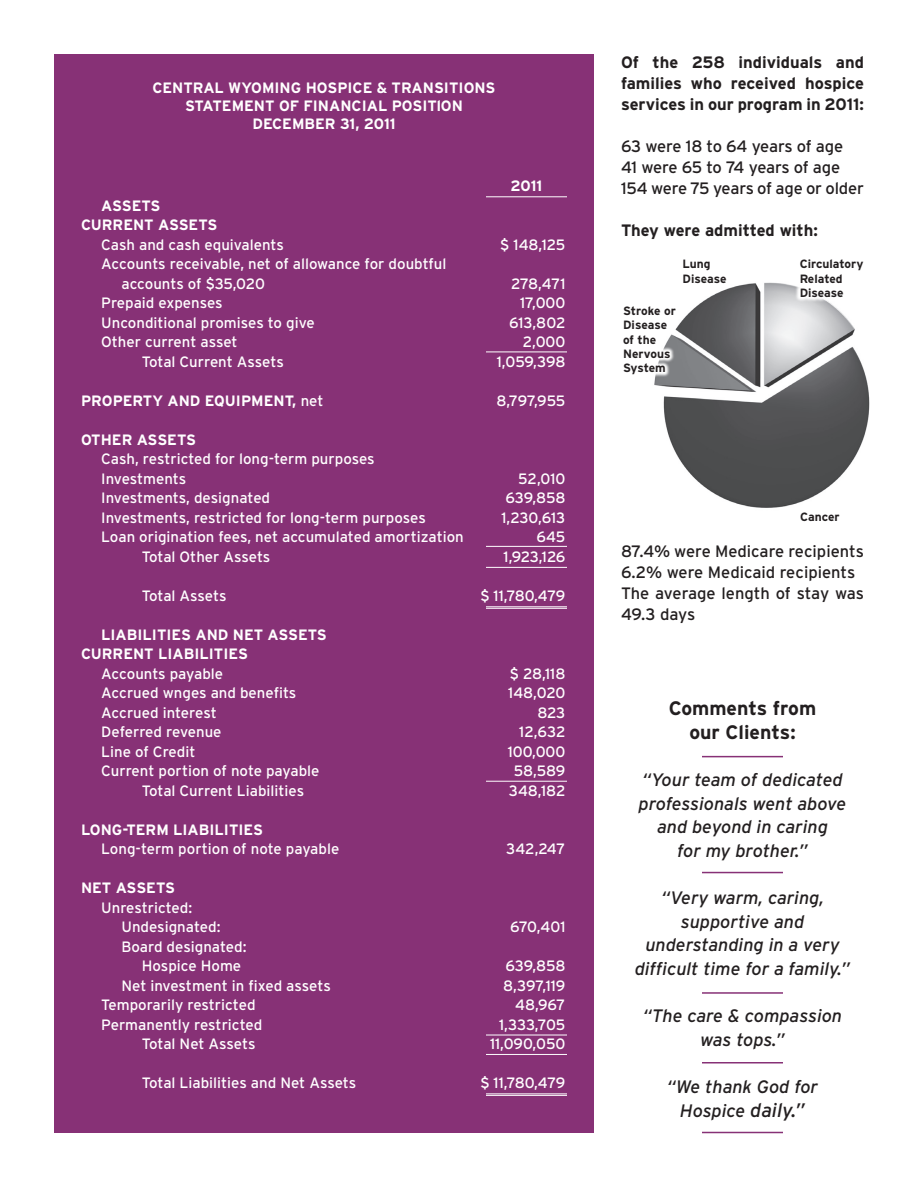
<style>
.page{position:relative;width:918px;height:1188px;background:#fff}
.page>*{position:absolute;margin:0;border:0;box-sizing:border-box;transform-origin:0 0}
.t1{font:700 19.5px/24px "Interstate";color:#231f20;text-align:center}
.t2{font:italic 18px/23.7px "Interstate";color:#231f20;text-align:center}
.t3{font:16.5px/21px "Interstate";letter-spacing:-.01em;color:#231f20}
.t4{font:700 16.5px/21px "Interstate";color:#231f20;text-align:justify}
.t5{font:15px/19.5px "Interstate";color:#fff}
.t6{font:700 15px "Interstate";color:#fff}
.t7{font:700 12px/14.4px "Interstate";color:#231f20}
.s1{font-weight:400}
.s2{font-size:19.5px}
</style>
<div class="page">
<div style="left:55px;top:55px;width:539px;height:1078px;background:#873176"></div>
<hr style="left:486px;top:196px;width:81px;height:1px;background:#fff">
<hr style="left:486px;top:352px;width:81px;height:1px;background:#fff">
<hr style="left:486px;top:546px;width:81px;height:1px;background:#fff">
<hr style="left:486px;top:567px;width:81px;height:1px;background:#fff">
<hr style="left:486px;top:781px;width:81px;height:1px;background:#fff">
<hr style="left:486px;top:1035px;width:81px;height:1px;background:#fff">
<hr style="left:486px;top:1054px;width:81px;height:1px;background:#fff">
<hr style="left:486px;top:606px;width:81px;height:1px;background:#fff">
<hr style="left:486px;top:608px;width:81px;height:1px;background:#fff">
<hr style="left:486px;top:1093px;width:81px;height:1px;background:#fff">
<hr style="left:486px;top:1095px;width:81px;height:1px;background:#fff">
<hr style="left:702px;top:1062px;width:81px;height:2px;background:#873176">
<hr style="left:702px;top:992px;width:81px;height:2px;background:#873176">
<hr style="left:702px;top:872px;width:81px;height:1px;background:#873176">
<hr style="left:702px;top:756px;width:81px;height:1px;background:#873176">
<hr style="left:702px;top:1132px;width:81px;height:1px;background:#873176">
<img style="left:654px;top:282px;width:216px;height:226px">
<div style="left:618px;top:301px;width:62px;height:79px;background:#fff"></div>
<div style="left:678px;top:255px;width:53px;height:33px;background:#fff"></div>
<div style="left:795px;top:255px;width:73px;height:48px;background:#fff"></div>
<div style="left:796px;top:507px;width:48px;height:19px;background:#fff"></div>
<p class="t6" style="left:152px;top:79px;width:345px">CENTRAL WYOMING HOSPICE &amp; TRANSITIONS</p>
<p class="t6" style="left:185px;top:97px;width:279px">STATEMENT OF FINANCIAL POSITlON</p>
<p class="t6" style="left:252px;top:115px;width:145px">DECEMBER 31, 2011</p>
<p class="t6" style="left:511px;top:178px;width:33px">2011</p>
<p class="t6" style="left:101px;top:197px;width:61px">ASSETS</p>
<p class="t6" style="left:81px;top:217px;width:138px">CURRENT ASSETS</p>
<p class="t5" style="left:101px;top:235px;width:184px">Cash and cash equivalents</p>
<p class="t5" style="left:500px;top:235px;width:67px">$ 148,125</p>
<p class="t5" style="left:122px;top:254px;width:326px;text-indent:-20px">Accounts receivable, net of allowance for doubtful accounts of $35,020</p>
<p class="t5" style="left:511px;top:274px;width:56px">278,471</p>
<p class="t5" style="left:101px;top:293px;width:123px">Prepaid expenses</p>
<p class="t5" style="left:520px;top:293px;width:47px">17,000</p>
<p class="t5" style="left:101px;top:313px;width:215px">Unconditional promises to give</p>
<p class="t5" style="left:509px;top:313px;width:58px">613,802</p>
<p class="t5" style="left:101px;top:332px;width:138px">Other current asset</p>
<p class="t5" style="left:523px;top:332px;width:44px">2,000</p>
<p class="t5" style="left:142px;top:352px;width:144px">Total Current Assets</p>
<p class="t5" style="left:497px;top:352px;width:70px">1,059,398</p>
<p class="t6" style="left:81px;top:392px;width:244px">PROPERTY AND EQUIPMENT, <span class="s1">net</span></p>
<p class="t5" style="left:496px;top:391px;width:71px">8,797,955</p>
<p class="t6" style="left:81px;top:431px;width:117px">OTHER ASSETS</p>
<p class="t5" style="left:101px;top:449px;width:275px">Cash, restricted for long-term purposes</p>
<p class="t5" style="left:101px;top:469px;width:87px">Investments</p>
<p class="t5" style="left:518px;top:469px;width:49px">52,010</p>
<p class="t5" style="left:101px;top:488px;width:170px">Investments, designated</p>
<p class="t5" style="left:505px;top:488px;width:62px">639,858</p>
<p class="t5" style="left:101px;top:508px;width:326px">Investments, restricted for long-term purposes</p>
<p class="t5" style="left:502px;top:508px;width:65px">1,230,613</p>
<p class="t5" style="left:101px;top:527px;width:364px">Loan origination fees, net accumulated amortization</p>
<p class="t5" style="left:537px;top:527px;width:30px">645</p>
<p class="t5" style="left:142px;top:547px;width:130px">Total Other Assets</p>
<p class="t5" style="left:504px;top:547px;width:63px">1,923,126</p>
<p class="t5" style="left:142px;top:586px;width:86px">Total Assets</p>
<p class="t5" style="left:480px;top:586px;width:87px">$ 11,780,479</p>
<p class="t6" style="left:101px;top:626px;width:227px">LIABILITIES AND NET ASSETS</p>
<p class="t6" style="left:81px;top:646px;width:168px">CURRENT LIABILITIES</p>
<p class="t5" style="left:101px;top:664px;width:124px">Accounts payable</p>
<p class="t5" style="left:510px;top:664px;width:57px">$ 28,118</p>
<p class="t5" style="left:101px;top:683px;width:197px">Accrued wnges and benefits</p>
<p class="t5" style="left:508px;top:683px;width:59px">148,020</p>
<p class="t5" style="left:101px;top:703px;width:117px">Accrued interest</p>
<p class="t5" style="left:537px;top:703px;width:30px">823</p>
<p class="t5" style="left:101px;top:722px;width:122px">Deferred revenue</p>
<p class="t5" style="left:519px;top:722px;width:48px">12,632</p>
<p class="t5" style="left:101px;top:742px;width:96px">Line of Credit</p>
<p class="t5" style="left:508px;top:742px;width:59px">100,000</p>
<p class="t5" style="left:101px;top:761px;width:220px">Current portion of note payable</p>
<p class="t5" style="left:514px;top:761px;width:53px">58,589</p>
<p class="t5" style="left:142px;top:781px;width:164px">Total Current Liabilities</p>
<p class="t5" style="left:509px;top:781px;width:58px">348,182</p>
<p class="t6" style="left:81px;top:821px;width:184px">LONG-TERM LIABILITIES</p>
<p class="t5" style="left:101px;top:839px;width:240px">Long-term portion of note payable</p>
<p class="t5" style="left:506px;top:839px;width:61px">342,247</p>
<p class="t6" style="left:81px;top:880px;width:96px">NET ASSETS</p>
<p class="t5" style="left:101px;top:898px;width:93px">Unrestricted:</p>
<p class="t5" style="left:122px;top:917px;width:101px">Undesignated:</p>
<p class="t5" style="left:510px;top:917px;width:57px">670,401</p>
<p class="t5" style="left:122px;top:937px;width:127px">Board designated:</p>
<p class="t5" style="left:142px;top:956px;width:101px">Hospice Home</p>
<p class="t5" style="left:505px;top:956px;width:62px">639,858</p>
<p class="t5" style="left:122px;top:976px;width:211px">Net investment in fixed assets</p>
<p class="t5" style="left:503px;top:976px;width:64px">8,397,119</p>
<p class="t5" style="left:101px;top:995px;width:156px">Temporarily restricted</p>
<p class="t5" style="left:515px;top:995px;width:52px">48,967</p>
<p class="t5" style="left:101px;top:1015px;width:163px">Permanently restricted</p>
<p class="t5" style="left:499px;top:1015px;width:68px">1,333,705</p>
<p class="t5" style="left:142px;top:1034px;width:115px">Total Net Assets</p>
<p class="t5" style="left:490px;top:1034px;width:77px">11,090,050</p>
<p class="t5" style="left:142px;top:1073px;width:216px">Total Liabilities and Net Assets</p>
<p class="t5" style="left:480px;top:1073px;width:87px">$ 11,780,479</p>
<p class="t4" style="left:621px;top:52px;width:245px">Of the 258 individuals and families who received hospice services in our program in 2011:</p>
<p class="t3" style="left:621px;top:136px;width:224px">63 were 18 to 64 years of age</p>
<p class="t3" style="left:621px;top:157px;width:221px">41 were 65 to 74 years of age</p>
<p class="t3" style="left:621px;top:178px;width:244px">154 were 75 years of age or older</p>
<p class="t4" style="left:621px;top:220px;width:198px">They were admitted with:</p>
<p class="t7" style="left:683px;top:257px;width:46px">Lung<br>Disease</p>
<p class="t7" style="left:800px;top:257px;width:65px">Circulatory<br>Related<br>Disease</p>
<p class="t7" style="left:623px;top:303px;width:54px">Stroke or<br>Disease of the<br>Nervous<br>System</p>
<p class="t7" style="left:800px;top:510px;width:41px">Cancer</p>
<p class="t3" style="left:621px;top:540px;width:245px">87.4% were Medicare recipients</p>
<p class="t3" style="left:621px;top:561px;width:236px">6.2% were Medicaid recipients</p>
<p class="t3" style="left:621px;top:582px;width:245px">The average length of stay was<br>49.3 days</p>
<p class="t1" style="left:669px;top:696px;width:149px">Comments from our Clients:</p>
<p class="t2" style="left:639px;top:768px;width:209px">“Your team of dedicated professionals went above and beyond in caring<br>for my brother.”</p>
<p class="t2" style="left:635px;top:886px;width:217px">“Very warm, caring, supportive and understanding in a very difficult time for a family.”</p>
<p class="t2" style="left:643px;top:1004px;width:201px">“The care &amp; compassion was tops.”</p>
<p class="t2" style="left:667px;top:1075px;width:153px">“We thank God for<br>Hospice <span class="s2">daily.”</span></p>
</div>
